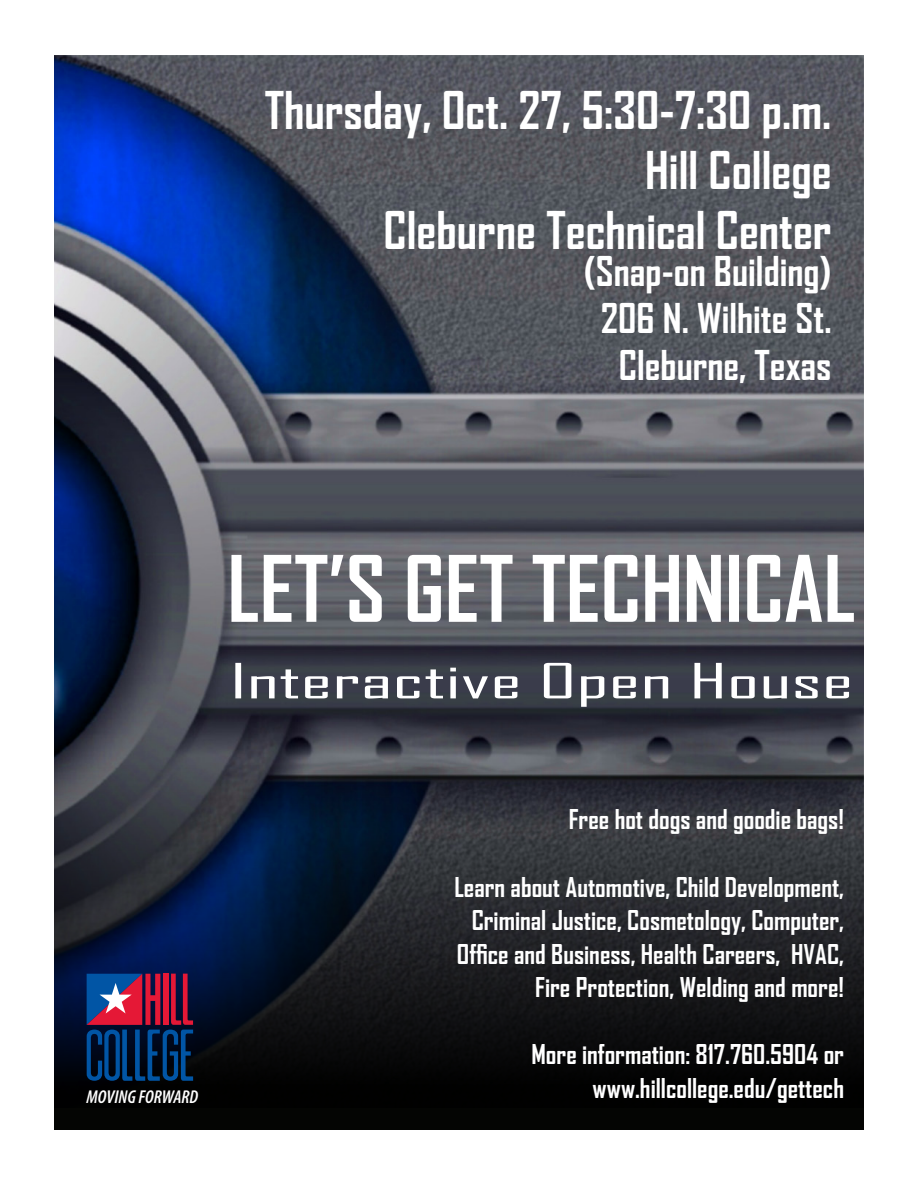
<style>
.page{position:relative;width:918px;height:1188px;background:#fff}
.page>*{position:absolute;margin:0;border:0;box-sizing:border-box;transform-origin:0 0}
.t1{font:700 49.8px "Agency FB";color:#fff}
.t2{font:700 39.3px "Agency FB";color:#fff}
.t3{font:700 26.1px "Agency FB";color:#fff}
.t4{font:italic 600 condensed 18.6px "Myriad Pro";color:#fff}
</style>
<div class="page">
<img style="left:54px;top:55px;width:809px;height:623px">
<svg style="left:54px;top:678px;width:809px;height:451px;background:#1e222b"></svg>
<svg style="left:231px;top:555px;width:623px;height:67px"></svg>
<svg style="left:235px;top:663px;width:614px;height:44px"></svg>
<svg style="left:87px;top:974px;width:106px;height:107px;background:#3d2c57"></svg>
<p class="t1" style="left:265px;top:80px;width:568px">Thursday, Oct. 27, 5:30-7:30 p.m.</p>
<p class="t1" style="left:645px;top:140px;width:188px">Hill College</p>
<p class="t1" style="left:384px;top:199px;width:449px">Cleburne Technical Center</p>
<p class="t2" style="left:584px;top:247px;width:249px">(Snap-on Building)</p>
<p class="t2" style="left:601px;top:294px;width:232px">206 N. Wilhite St.</p>
<p class="t2" style="left:619px;top:341px;width:214px">Cleburne, Texas</p>
<p class="t3" style="left:569px;top:803px;width:277px">Free hot dogs and goodie bags!</p>
<p class="t3" style="left:454px;top:871px;width:391px">Learn about Automotive, Child Development,</p>
<p class="t3" style="left:472px;top:904px;width:374px">Criminal Justice, Cosmetology, Computer,</p>
<p class="t3" style="left:457px;top:938px;width:389px">Office and Business, Health Careers, HVAC,</p>
<p class="t3" style="left:535px;top:971px;width:310px">Fire Protection, Welding and more!</p>
<p class="t3" style="left:532px;top:1038px;width:314px">More information: 817.760.5904 or</p>
<p class="t4" style="left:87px;top:1085px;width:113px">MOVING FORWARD</p>
<p class="t3" style="left:593px;top:1072px;width:253px">www.hillcollege.edu/gettech</p>
</div>
